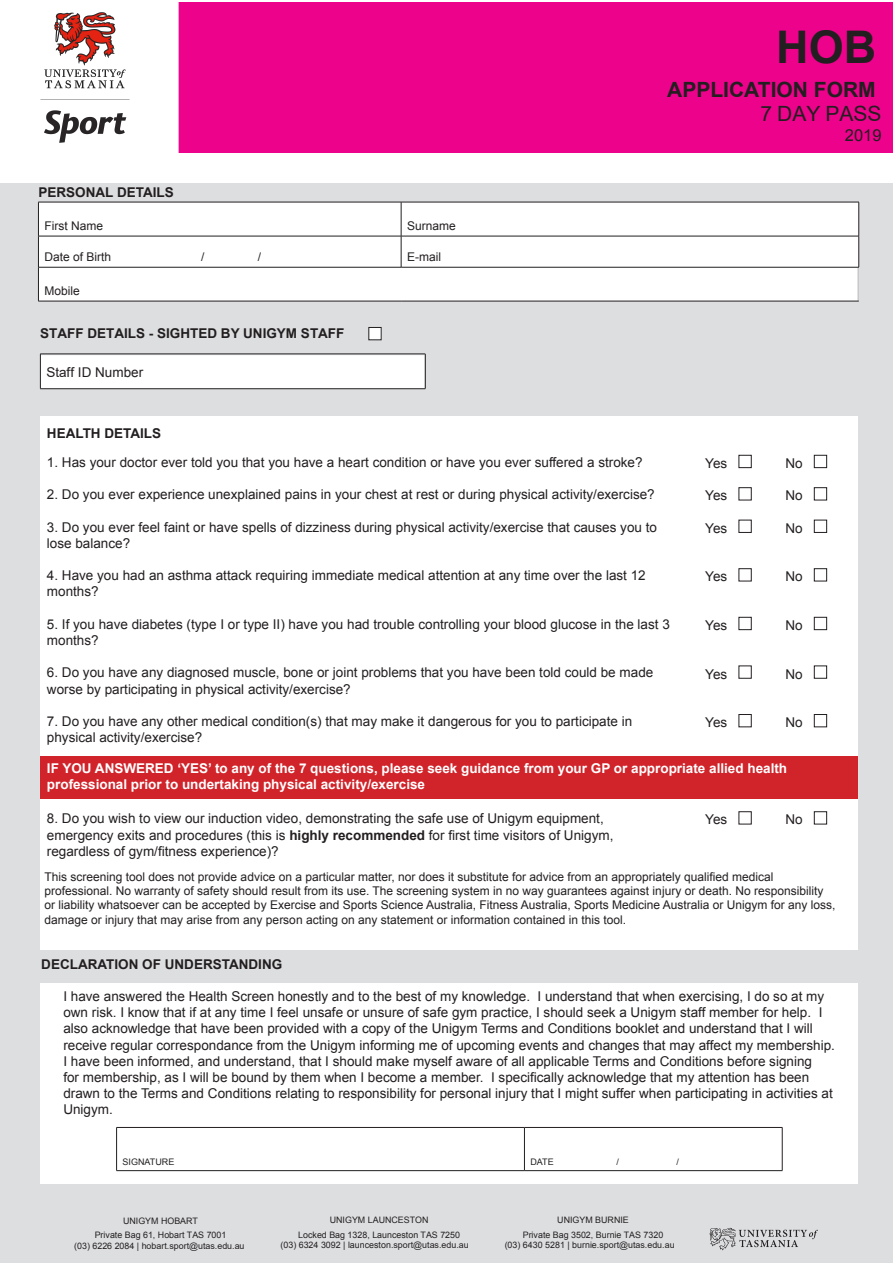
<style>
.page{position:relative;width:893px;height:1263px;background:#fff}
.page>*{position:absolute;margin:0;border:0;box-sizing:border-box;transform-origin:0 0}
.t1{font:700 45px "Arial";color:#231f20}
.t2{font:700 21px/24.2px "Arial";color:#231f20;text-align:right}
.t3{font:16.5px "Arial";color:#231f20}
.t4{font:13.5px/16.2px "Arial";color:#231f20}
.t5{font:700 13.5px "Arial";color:#fff}
.t6{font:700 13.5px "Arial";color:#231f20}
.t7{font:12px/14.4px "Arial";color:#231f20}
.t8{font:9px "Arial";color:#231f20}
.t9{font:8.85px/14.2px "Arial";color:#231f20;text-align:center}
.t10{font:8.85px "Arial";color:#231f20}
.s1{font-style:inherit}
.s2{font-weight:400}
.s3{font-weight:700}
</style>
<div class="page">
<div style="left:19px;top:3px;width:874px;height:150px;background:#ed028c"></div>
<div style="left:0;top:184px;width:893px;height:1079px;background:#dddee0"></div>
<div style="left:39px;top:203px;width:819px;height:98px;background:#fff"></div>
<hr style="left:858px;top:268px;width:1px;height:33px;background:#231f20">
<hr style="left:38px;top:202px;width:363px;height:1px;background:#231f20">
<hr style="left:38px;top:202px;width:1px;height:34px;background:#231f20">
<hr style="left:401px;top:202px;width:458px;height:1px;background:#231f20">
<hr style="left:401px;top:202px;width:1px;height:34px;background:#231f20">
<hr style="left:858px;top:202px;width:1px;height:34px;background:#231f20">
<hr style="left:38px;top:236px;width:363px;height:1px;background:#231f20">
<hr style="left:38px;top:236px;width:1px;height:31px;background:#231f20">
<hr style="left:401px;top:236px;width:458px;height:1px;background:#231f20">
<hr style="left:401px;top:236px;width:1px;height:31px;background:#231f20">
<hr style="left:858px;top:236px;width:1px;height:31px;background:#231f20">
<hr style="left:38px;top:267px;width:363px;height:1px;background:#231f20">
<hr style="left:38px;top:267px;width:1px;height:34px;background:#231f20">
<hr style="left:401px;top:267px;width:458px;height:1px;background:#231f20">
<hr style="left:38px;top:301px;width:363px;height:1px;background:#231f20">
<hr style="left:401px;top:301px;width:458px;height:1px;background:#231f20">
<svg style="left:710px;top:1228px;width:108px;height:22px"></svg>
<div style="left:40px;top:983px;width:817px;height:200px;background:#fff"></div>
<svg style="left:117px;top:1128px;width:665px;height:42px"></svg>
<hr style="left:116px;top:1128px;width:1px;height:42px;background:#231f20">
<hr style="left:116px;top:1127px;width:408px;height:1px;background:#231f20">
<hr style="left:524px;top:1128px;width:1px;height:42px;background:#231f20">
<hr style="left:782px;top:1128px;width:1px;height:42px;background:#231f20">
<hr style="left:524px;top:1127px;width:258px;height:1px;background:#231f20">
<hr style="left:116px;top:1170px;width:408px;height:1px;background:#231f20">
<hr style="left:524px;top:1170px;width:258px;height:1px;background:#231f20">
<div style="left:40px;top:416px;width:817px;height:534px;background:#fff"></div>
<div style="left:738px;top:455px;width:14px;height:13px;border:1px solid #231f20"></div>
<div style="left:814px;top:455px;width:13px;height:13px;border:1px solid #231f20"></div>
<div style="left:738px;top:487px;width:14px;height:13px;border:1px solid #231f20"></div>
<div style="left:814px;top:487px;width:13px;height:13px;border:1px solid #231f20"></div>
<div style="left:738px;top:520px;width:14px;height:13px;border:1px solid #231f20"></div>
<div style="left:814px;top:520px;width:13px;height:13px;border:1px solid #231f20"></div>
<div style="left:738px;top:568px;width:14px;height:13px;border:1px solid #231f20"></div>
<div style="left:814px;top:568px;width:13px;height:13px;border:1px solid #231f20"></div>
<div style="left:738px;top:617px;width:14px;height:13px;border:1px solid #231f20"></div>
<div style="left:814px;top:617px;width:13px;height:13px;border:1px solid #231f20"></div>
<div style="left:738px;top:665px;width:14px;height:14px;border:1px solid #231f20"></div>
<div style="left:814px;top:665px;width:13px;height:14px;border:1px solid #231f20"></div>
<div style="left:738px;top:714px;width:14px;height:13px;border:1px solid #231f20"></div>
<div style="left:814px;top:714px;width:13px;height:13px;border:1px solid #231f20"></div>
<div style="left:738px;top:811px;width:14px;height:13px;border:1px solid #231f20"></div>
<div style="left:814px;top:811px;width:13px;height:13px;border:1px solid #231f20"></div>
<div style="left:40px;top:756px;width:817px;height:42px;background:#d1232a"></div>
<div style="left:19px;top:2px;width:160px;height:151px;background:#fff"></div>
<img style="left:29px;top:2px;width:111px;height:151px">
<div style="left:41px;top:355px;width:383px;height:33px;background:#fff"></div>
<hr style="left:40px;top:354px;width:385px;height:1px;background:#231f20">
<hr style="left:40px;top:354px;width:1px;height:34px;background:#231f20">
<hr style="left:425px;top:354px;width:1px;height:34px;background:#231f20">
<hr style="left:40px;top:388px;width:385px;height:1px;background:#231f20">
<div style="left:369px;top:327px;width:12px;height:13px;background:#fff"></div>
<div style="left:368px;top:327px;width:14px;height:13px;border:1px solid #231f20"></div>
<h1 class="t1" style="left:776px;top:15px;width:101px">HOB</h1>
<p class="t6" style="left:39px;top:182px;width:137px">PERSONAL DETAILS</p>
<p class="t7" style="left:44px;top:219px;width:60px">First Name</p>
<p class="t7" style="left:407px;top:219px;width:50px">Surname</p>
<p class="t7" style="left:44px;top:250px;width:68px">Date of Birth</p>
<p class="t7" style="left:201px;top:250px;width:5px">/</p>
<p class="t7" style="left:258px;top:250px;width:5px">/</p>
<p class="t7" style="left:407px;top:250px;width:35px">E-mail</p>
<p class="t7" style="left:44px;top:284px;width:37px">Mobile</p>
<p class="t6" style="left:40px;top:323px;width:306px">ST<span class="s1">AFF</span> DETAILS - SIGHTED BY UNIGYM STAFF</p>
<p class="t4" style="left:46px;top:364px;width:98px">Staff ID Number</p>
<p class="t6" style="left:47px;top:424px;width:116px">HEALTH DETAILS</p>
<p class="t2" style="left:667px;top:78px;width:216px">APPLICATION FORM<br><span class="s2">7 DAY PASS</span></p>
<p class="t3" style="left:845px;top:124px;width:38px">201<span class="s1">9</span></p>
<p class="t4" style="left:47px;top:454px;width:597px">1. Has your doctor ever told you that you have a heart condition or have you ever suffered a stroke?</p>
<p class="t4" style="left:47px;top:487px;width:609px">2. Do you ever experience unexplained pains in your chest at rest or during physical activity/exercise?</p>
<p class="t4" style="left:47px;top:519px;width:612px">3. Do you ever feel faint or have spells of dizziness during physical activity/exercise that causes you to lose balance?</p>
<p class="t4" style="left:47px;top:568px;width:600px">4. Have you had an asthma attack requiring immediate medical attention at any time over the last 12 months?</p>
<p class="t4" style="left:47px;top:616px;width:624px">5. If you have diabetes (type I or type II) have you had trouble controlling your blood glucose in the last 3 months?</p>
<p class="t4" style="left:47px;top:665px;width:608px">6. Do you have any diagnosed muscle, bone or joint problems that you have been told could be made worse by participating in physical activity/exercise?</p>
<p class="t4" style="left:47px;top:713px;width:587px">7. Do you have any other medical condition(s) that may make it dangerous for you to participate in</p>
<p class="t4" style="left:47px;top:730px;width:157px">physical activity/exercise?</p>
<p class="t4" style="left:705px;top:455px;width:24px">Yes</p>
<p class="t4" style="left:785px;top:455px;width:19px">No</p>
<p class="t4" style="left:705px;top:488px;width:24px">Yes</p>
<p class="t4" style="left:785px;top:488px;width:19px">No</p>
<p class="t4" style="left:705px;top:520px;width:24px">Yes</p>
<p class="t4" style="left:785px;top:520px;width:19px">No</p>
<p class="t4" style="left:705px;top:569px;width:24px">Yes</p>
<p class="t4" style="left:785px;top:569px;width:19px">No</p>
<p class="t4" style="left:705px;top:617px;width:24px">Yes</p>
<p class="t4" style="left:785px;top:617px;width:19px">No</p>
<p class="t4" style="left:705px;top:666px;width:24px">Yes</p>
<p class="t4" style="left:785px;top:666px;width:19px">No</p>
<p class="t4" style="left:705px;top:714px;width:24px">Yes</p>
<p class="t4" style="left:785px;top:714px;width:19px">No</p>
<p class="t5" style="left:47px;top:758px;width:742px">IF YOU ANSWERED ‘YES’ to any of the 7 questions, please seek guidance from your GP or appropriate allied health</p>
<p class="t5" style="left:47px;top:775px;width:380px">professional prior to undertaking physical activity/exercise</p>
<p class="t4" style="left:47px;top:811px;width:558px">8. Do you wish to view our induction video, demonstrating the safe use of Unigym equipment,</p>
<p class="t4" style="left:47px;top:827px;width:568px">emergency exits and procedures (this is <span class="s3">highly recommended</span> for first time visitors of Unigym,</p>
<p class="t4" style="left:47px;top:843px;width:233px">regardless of gym/fitness experience)?</p>
<p class="t7" style="left:45px;top:869px;width:731px">This screening tool does not provide advice on a particular matter, nor does it substitute for advice from an appropriately qualified medical</p>
<p class="t7" style="left:45px;top:884px;width:793px">professional. No warranty of safety should result from its use. The screening system in no way guarantees against injury or death. No responsibility or liability whatsoever can be accepted by Exercise and Sports Science Australia, Fitness Australia, Sports Medicine Australia or Unigym for any loss, damage or injury that may arise from any person acting on any statement or information contained in this tool.</p>
<p class="t4" style="left:705px;top:812px;width:24px">Yes</p>
<p class="t4" style="left:785px;top:812px;width:19px">No</p>
<p class="t6" style="left:41px;top:955px;width:242px">DECLARATION OF UNDERSTANDING</p>
<p class="t4" style="left:63px;top:988px;width:773px">I have answered the Health Screen honestly and to the best of my knowledge. I understand that when exercising, I do so at my own risk. I know that if at any time I feel unsafe or unsure of safe gym practice, I should seek a Unigym staff member for help. I also acknowledge that have been provided with a copy of the Unigym Terms and Conditions booklet and understand that I will receive regular correspondance from the Unigym informing me of upcoming events and changes that may affect my membership.<br>I have been informed, and understand, that I should make myself aware of all applicable Terms and Conditions before signing<br>for membership, as I will be bound by them when I become a member. I specifically acknowledge that my attention has been drawn to the Terms and Conditions relating to responsibility for personal injury that I might suffer when participating in activities at Unigym.</p>
<p class="t8" style="left:123px;top:1155px;width:53px">SIGNATURE</p>
<p class="t8" style="left:530px;top:1155px;width:25px">DATE</p>
<p class="t8" style="left:616px;top:1155px;width:4px">/</p>
<p class="t8" style="left:676px;top:1155px;width:4px">/</p>
<p class="t9" style="left:95px;top:1213px;width:133px">UNIGYM HOBART<br>Private Bag 61, Hobart TAS 7001</p>
<p class="t10" style="left:74px;top:1239px;width:172px"><span class="s1">(03) 6226 2084 |</span> hobart.sport@utas.edu.au</p>
<p class="t9" style="left:298px;top:1213px;width:163px">UNIGYM LAUNCESTON<br>Locked Bag 1328, Launceston TAS 7250</p>
<p class="t9" style="left:280px;top:1238px;width:190px">(03) 6324 3092 | launceston<span class="s1">.sport@utas.edu.au</span></p>
<p class="t9" style="left:523px;top:1213px;width:142px">UNIGYM BURNIE<br>Private Bag 3502, Burnie TAS 7320</p>
<p class="t9" style="left:505px;top:1238px;width:171px">(03) 6430 5281 | burnie<span class="s1">.sport@utas.edu.au</span></p>
</div>
